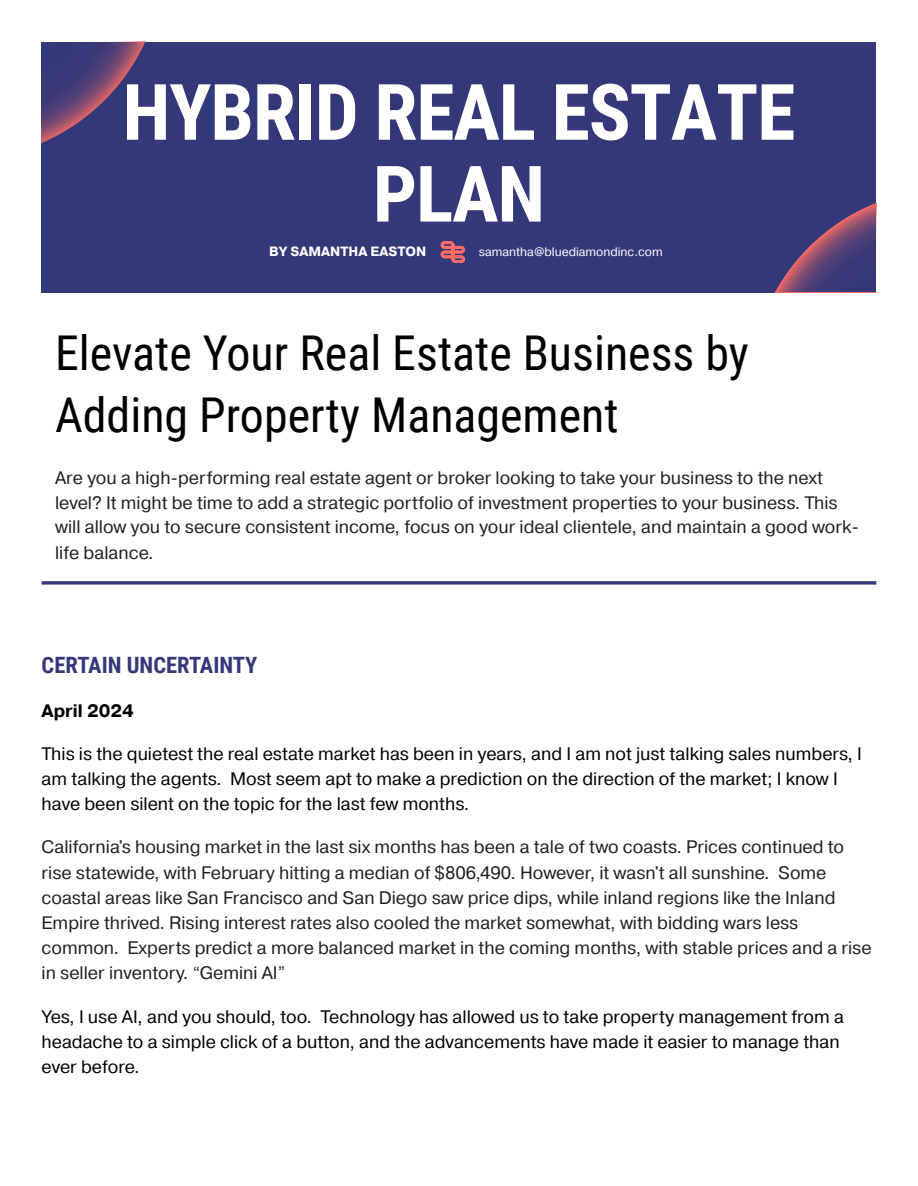
<style>
.page{position:relative;width:918px;height:1186px;background:#fff}
.page>*{position:absolute;margin:0;border:0;box-sizing:border-box;transform-origin:0 0}
.t1{font:700 77.85px/81.8px "Roboto Condensed";letter-spacing:-.015em;color:#fff;text-align:center}
.t2{font:48px/61.8px "Roboto Condensed";color:#000}
.t3{font:700 22.5px "Roboto Condensed";color:#333879}
.t4{font:18px/25.2px "Pragmatica";color:#1f1f1f}
.t5{font:18px/25.3px "Pragmatica";color:#000}
.t6{font:700 18px "Pragmatica";color:#000}
.t7{font:700 13.35px "Pragmatica";color:#fff}
.t8{font:12.3px "Pragmatica";color:#fff}
</style>
<div class="page">
<div style="left:42px;top:42px;width:834px;height:250px;background:#333879"></div>
<svg style="left:42px;top:42px;width:103px;height:101px"></svg>
<svg style="left:775px;top:203px;width:101px;height:89px"></svg>
<svg style="left:441px;top:242px;width:24px;height:21px"></svg>
<hr style="left:42px;top:581px;width:834px;height:3px;background:#333879">
<p class="t1" style="left:123px;top:72px;width:674px">HYBRID REAL ESTATE<br>PLAN</p>
<p class="t7" style="left:269px;top:243px;width:159px">BY SAMANTHA EASTON</p>
<p class="t8" style="left:479px;top:244px;width:185px">samantha@bluediamondinc.com</p>
<h1 class="t2" style="left:55px;top:323px;width:695px">Elevate Your Real Estate Business by<br>Adding Property Management</h1>
<p class="t4" style="left:55px;top:466px;width:805px">Are you a high-performing real estate agent or broker looking to take your business to the next level? It might be time to add a strategic portfolio of investment properties to your business. This will allow you to secure consistent income, focus on your ideal clientele, and maintain a good work&shy;life balance.</p>
<h2 class="t3" style="left:42px;top:652px;width:217px">CERTAIN UNCERTAINTY</h2>
<p class="t6" style="left:42px;top:699px;width:94px">April 2024</p>
<p class="t5" style="left:42px;top:741px;width:822px">This is the quietest the real estate market has been in years, and I am not just talking sales numbers, I am talking the agents. Most seem apt to make a prediction on the direction of the market; I know I have been silent on the topic for the last few months.</p>
<p class="t4" style="left:42px;top:835px;width:831px">California's housing market in the last six months has been a tale of two coasts. Prices continued to rise statewide, with February hitting a median of $806,490. However, it wasn't all sunshine. Some coastal areas like San Francisco and San Diego saw price dips, while inland regions like the Inland Empire thrived. Rising interest rates also cooled the market somewhat, with bidding wars less common. Experts predict a more balanced market in the coming months, with stable prices and a rise in seller inventory. “Gemini AI”</p>
<p class="t5" style="left:42px;top:1004px;width:804px">Yes, I use AI, and you should, too. Technology has allowed us to take property management from a headache to a simple click of a button, and the advancements have made it easier to manage than ever before.</p>
</div>
